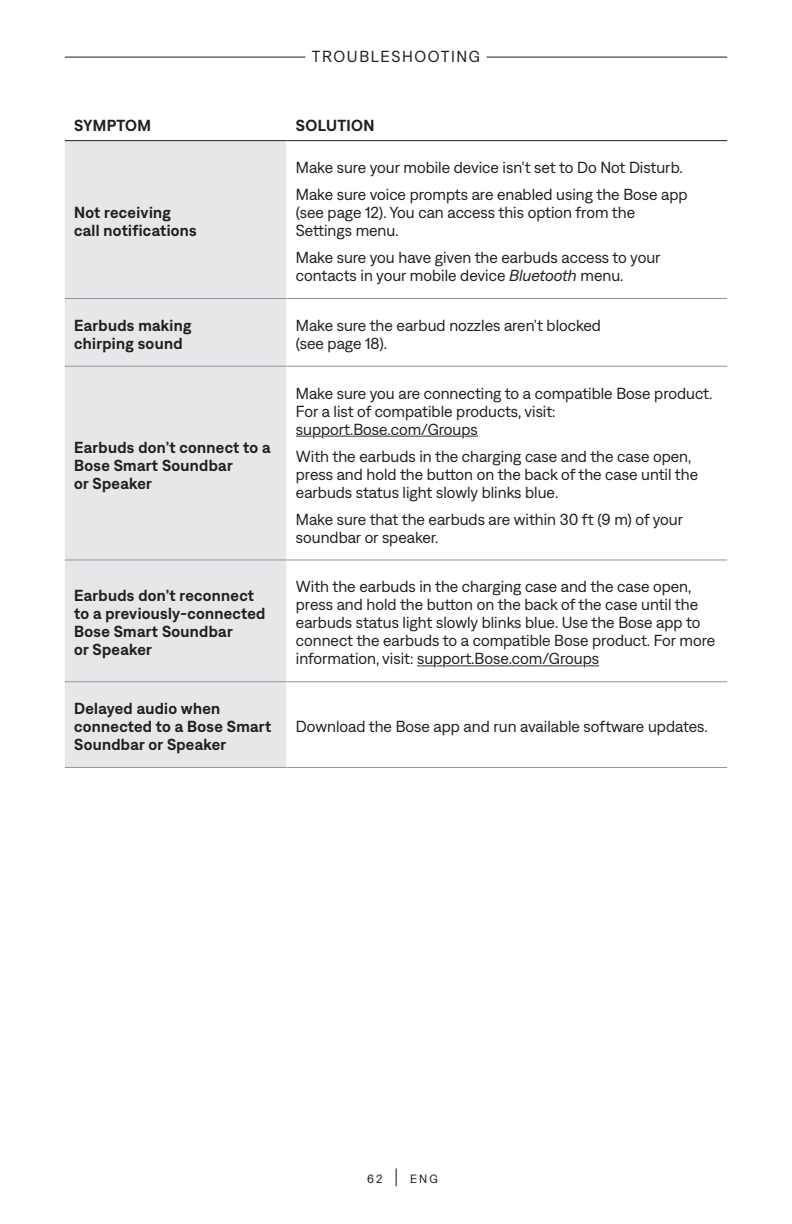
<style>
.page{position:relative;width:792px;height:1224px;background:#fff}
.page>*{position:absolute;margin:0;border:0;box-sizing:border-box;transform-origin:0 0}
.Text_Table{font:16px/18px "Bose Text";color:#231f20}
.Text_Table_Bold{font:600 16px/18px "Bose Text";letter-spacing:.02em;color:#231f20}
.Text_Table_Head_1{font:600 16px "Bose Text";letter-spacing:.02em;color:#231f20}
.t1{font:12px "Bose Text";color:#231f20}
.s1{font-style:italic}
.s2{color:#fff}
.s3{font-size:22px}
</style>
<div class="page">
<hr style="left:65px;top:57px;width:662px;height:1px;background:#231f20">
<div style="left:305px;top:40px;width:182px;height:30px;background:#fff"></div>
<div style="left:65px;top:141px;width:222px;height:626px;background:#e6e7e9"></div>
<svg style="left:287px;top:141px;width:440px;height:542px"></svg>
<hr style="left:65px;top:140px;width:222px;height:1px;background:#231f20">
<hr style="left:287px;top:140px;width:440px;height:1px;background:#231f20">
<hr style="left:65px;top:298px;width:222px;height:1px;background:#939598">
<hr style="left:287px;top:298px;width:440px;height:1px;background:#939598">
<hr style="left:65px;top:366px;width:222px;height:1px;background:#939598">
<hr style="left:287px;top:366px;width:440px;height:1px;background:#939598">
<hr style="left:65px;top:560px;width:222px;height:1px;background:#939598">
<hr style="left:287px;top:560px;width:440px;height:1px;background:#939598">
<hr style="left:65px;top:681px;width:222px;height:1px;background:#939598">
<hr style="left:287px;top:681px;width:440px;height:1px;background:#939598">
<hr style="left:65px;top:767px;width:222px;height:1px;background:#939598">
<hr style="left:287px;top:767px;width:440px;height:1px;background:#939598">
<hr style="left:296px;top:436px;width:182px;height:1px;background:#231f20">
<hr style="left:417px;top:666px;width:182px;height:1px;background:#231f20">
<p class="Text_Table" style="left:312px;top:46px;width:23px">Troubleshooting</p>
<p class="Text_Table_Head_1" style="left:74px;top:114px;width:78px">SYMPTOM</p>
<p class="Text_Table_Head_1" style="left:296px;top:114px;width:80px">SOLUTION</p>
<p class="Text_Table_Bold" style="left:74px;top:202px;width:124px">Not receiving call notifications</p>
<p class="Text_Table" style="left:296px;top:158px;width:389px">Make sure your mobile device isn’t set to Do Not Disturb.</p>
<p class="Text_Table" style="left:296px;top:185px;width:393px">Make sure voice prompts are enabled using the Bose app (see page 12). You can access this option from the<br>Settings menu.</p>
<p class="Text_Table" style="left:296px;top:248px;width:366px">Make sure you have given the earbuds access to your contacts in your mobile device <span class="s1">Bluetooth</span> menu.</p>
<p class="Text_Table_Bold" style="left:74px;top:315px;width:119px">Earbuds making chirping sound</p>
<p class="Text_Table" style="left:296px;top:315px;width:307px">Make sure the earbud nozzles aren’t blocked (see page 18).</p>
<p class="Text_Table_Bold" style="left:74px;top:437px;width:198px">Earbuds don’t connect to a<br>Bose Smart Soundbar<br>or Speaker</p>
<p class="Text_Table" style="left:296px;top:383px;width:418px">Make sure you are connecting to a compatible Bose product.<br>For a list of compatible products, visit: <span class="s2">support.Bose.com/Groups</span></p>
<p class="Text_Table" style="left:296px;top:446px;width:404px">With the earbuds in the charging case and the case open, press and hold the button on the back of the case until the earbuds status light slowly blinks blue.</p>
<p class="Text_Table" style="left:296px;top:509px;width:389px">Make sure that the earbuds are within 30 ft (9 m) of your soundbar or speaker.</p>
<p class="Text_Table_Bold" style="left:74px;top:586px;width:193px">Earbuds don’t reconnect to a previously-connected<br>Bose Smart Soundbar<br>or Speaker</p>
<p class="Text_Table" style="left:296px;top:577px;width:421px">With the earbuds in the charging case and the case open, press and hold the button on the back of the case until the earbuds status light slowly blinks blue. Use the Bose app to connect the earbuds to a compatible Bose product. For more information, visit: <span class="s2">support.Bose.com/Groups</span></p>
<p class="Text_Table_Bold" style="left:74px;top:698px;width:199px">Delayed audio when connected to a Bose Smart<br>Soundbar or Speaker</p>
<p class="Text_Table" style="left:296px;top:717px;width:413px">Download the Bose app and run available software updates.</p>
<p class="t1" style="left:367px;top:1170px;width:72px">62 <span class="s3">|</span> ENG</p>
</div>
